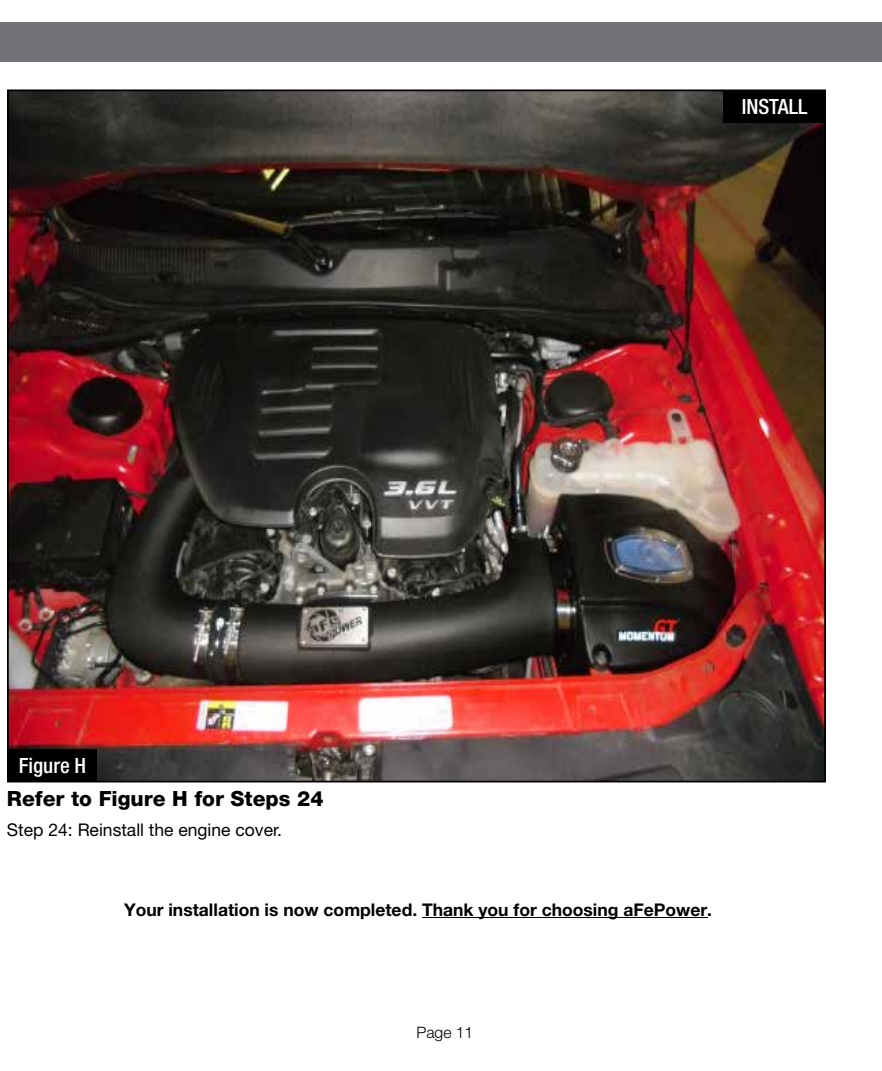
<style>
.page{position:relative;width:882px;height:1071px;background:#fff}
.page>*{position:absolute;margin:0;border:0;box-sizing:border-box;transform-origin:0 0}
.t1{font:800 21px "Helvetica Neue";color:#000}
.t2{font:500 condensed 21px "Helvetica Neue";color:#fff}
.t3{font:700 17.5px "Helvetica Neue";color:#000}
.t4{font:17.5px "Helvetica Neue";color:#000}
.t5{font:300 15.75px "Helvetica Neue";color:#000}
</style>
<div class="page">
<div style="left:0;top:23px;width:882px;height:39px;background:#717275"></div>
<hr style="left:422px;top:918px;width:285px;height:1px;background:#000">
<img style="left:10px;top:92px;width:813px;height:687px">
<div style="left:7px;top:749px;width:90px;height:33px;background:#000"></div>
<div style="left:723px;top:90px;width:103px;height:33px;background:#000"></div>
<p class="t2" style="left:773px;top:93px;width:67px">INSTALL</p>
<p class="t2" style="left:742px;top:95px;width:67px">INSTALL</p>
<p class="t2" style="left:19px;top:753px;width:69px">Figure H</p>
<p class="t1" style="left:7px;top:786px;width:318px">Refer to Figure H for Steps 24</p>
<p class="t4" style="left:7px;top:820px;width:277px">Step 24: Reinstall the engine cover.</p>
<p class="t3" style="left:124px;top:899px;width:590px">Your installation is now completed. Thank you for choosing aFePower.</p>
<p class="t5" style="left:416px;top:1023px;width:58px">Page 11</p>
</div>
